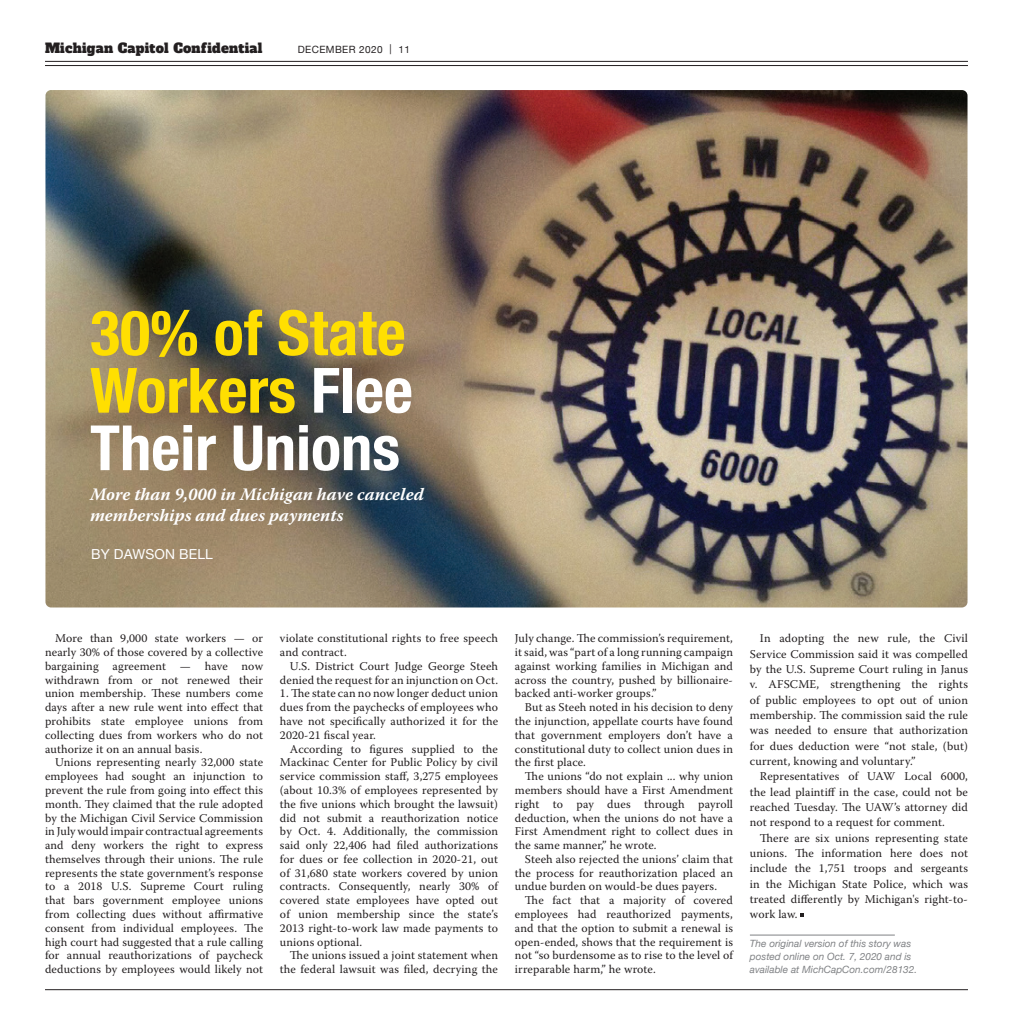
<style>
.page{position:relative;width:1013px;height:1035px;background:#fff}
.page>*{position:absolute;margin:0;border:0;box-sizing:border-box;transform-origin:0 0}
._2009HeadlineSUBZuri{font:700 condensed 62.5px/57.5px "Helvetica Neue";color:#ffdf01;text-align:justify}
.Subtitle{font:italic 700 17.5px/21.2px "Warnock Pro";color:#fff}
.Author{font:13.75px "Helvetica Neue";letter-spacing:.01em;color:#fff}
.t1{font:13.12px "Alfa Slab One";letter-spacing:.02em;color:#231f20}
.MainBody{font:11.88px/13.8px "Warnock Pro";letter-spacing:.01em;color:#231f20;text-align:justify}
.Body-End{font:italic 10px/12.9px "Helvetica Neue";color:#808285}
.t2{font:10px "Helvetica Neue";letter-spacing:.04em;color:#231f20}
.s1{color:#fff}
</style>
<div class="page">
<hr style="left:45px;top:61px;width:923px;height:1px;background:#231f20">
<hr style="left:45px;top:65px;width:923px;height:1px;background:#231f20">
<hr style="left:45px;top:989px;width:923px;height:1px;background:#231f20">
<img style="left:45px;top:90px;width:922px;height:518px">
<hr style="left:750px;top:935px;width:144px;height:1px;background:#808285">
<svg style="left:800px;top:913px;width:4px;height:4px"></svg>
<p class="t1" style="left:45px;top:37px;width:219px">Michigan Capitol Confidential</p>
<p class="t2" style="left:298px;top:42px;width:114px">DECEMBER 2020 | 11</p>
<p class="_2009HeadlineSUBZuri" style="left:90px;top:300px;width:324px">30% of State Workers <span class="s1">Flee Their Unions</span></p>
<p class="Subtitle" style="left:90px;top:483px;width:335px">More than 9,000 in Michigan have canceled memberships and dues payments</p>
<p class="Author" style="left:91px;top:545px;width:123px">BY DAWSON BELL</p>
<p class="MainBody" style="left:45px;top:631px;width:220px;text-indent:10px">More than 9,000 state workers — or nearly 30% of those covered by a collective bargaining agreement — have now withdrawn from or not renewed their union membership. These numbers come days after a new rule went into effect that prohibits state employee unions from collecting dues from workers who do not authorize it on an annual basis.</p>
<p class="MainBody" style="left:45px;top:755px;width:220px;text-indent:10px">Unions representing nearly 32,000 state employees had sought an injunction to prevent the rule from going into effect this month. They claimed that the rule adopted by the Michigan Civil Service Commission in July would impair contractual agreements and deny workers the right to express themselves through their unions. The rule represents the state government’s response to a 2018 U.S. Supreme Court ruling that bars government employee unions from collecting dues without affirmative consent from individual employees. The high court had suggested that a rule calling for annual reauthorizations of paycheck deductions by employees would likely not</p>
<p class="MainBody" style="left:280px;top:631px;width:219px">violate constitutional rights to free speech and contract.</p>
<p class="MainBody" style="left:280px;top:659px;width:219px;text-align:right">U.S. District Court Judge George Steeh denied the request for an injunction on Oct.</p>
<p class="MainBody" style="left:280px;top:687px;width:220px">1. The state can no now longer deduct union dues from the paychecks of employees who have not specifically authorized it for the 2020-21 fiscal year.</p>
<p class="MainBody" style="left:280px;top:742px;width:220px;text-indent:10px">According to figures supplied to the Mackinac Center for Public Policy by civil service commission staff, 3,275 employees (about 10.3% of employees represented by the five unions which brought the lawsuit) did not submit a reauthorization notice by Oct. 4. Additionally, the commission said only 22,406 had filed authorizations for dues or fee collection in 2020-21, out of 31,680 state workers covered by union contracts. Consequently, nearly 30% of covered state employees have opted out of union membership since the state’s 2013 right-to-work law made payments to unions optional.</p>
<p class="MainBody" style="left:280px;top:948px;width:219px;text-align:right">The unions issued a joint statement when the federal lawsuit was filed, decrying the</p>
<p class="MainBody" style="left:515px;top:631px;width:219px">July change. The commission’s requirement, it said, was “part of a long running campaign against working families in Michigan and across the country, pushed by billionaire&shy;backed anti-worker groups.”</p>
<p class="MainBody" style="left:515px;top:700px;width:219px;text-indent:10px">But as Steeh noted in his decision to deny the injunction, appellate courts have found that government employers don’t have a constitutional duty to collect union dues in the first place.</p>
<p class="MainBody" style="left:515px;top:769px;width:220px;text-indent:10px">The unions “do not explain ... why union members should have a First Amendment right to pay dues through payroll deduction, when the unions do not have a First Amendment right to collect dues in the same manner,” he wrote.</p>
<p class="MainBody" style="left:515px;top:852px;width:219px;text-indent:10px">Steeh also rejected the unions’ claim that the process for reauthorization placed an undue burden on would-be dues payers.</p>
<p class="MainBody" style="left:515px;top:893px;width:219px;text-indent:10px">The fact that a majority of covered employees had reauthorized payments, and that the option to submit a renewal is open-ended, shows that the requirement is not “so burdensome as to rise to the level of irreparable harm,” he wrote.</p>
<p class="MainBody" style="left:750px;top:631px;width:219px;line-height:15.4px;text-indent:10px">In adopting the new rule, the Civil Service Commission said it was compelled by the U.S. Supreme Court ruling in Janus v. AFSCME, strengthening the rights of public employees to opt out of union membership. The commission said the rule was needed to ensure that authorization for dues deduction were “not stale, (but) current, knowing and voluntary.”</p>
<p class="MainBody" style="left:750px;top:768px;width:220px;line-height:15.4px;text-indent:10px">Representatives of UAW Local 6000, the lead plaintiff in the case, could not be reached Tuesday. The UAW’s attorney did not respond to a request for comment.</p>
<p class="MainBody" style="left:750px;top:830px;width:219px;line-height:15.4px;text-indent:10px">There are six unions representing state unions. The information here does not include the 1,751 troops and sergeants in the Michigan State Police, which was treated differently by Michigan's right-to&shy;work law.</p>
<p class="Body-End" style="left:750px;top:938px;width:169px">The original version of this story was posted online on Oct. 7, 2020 and is available at MichCapCon.com/28132.</p>
</div>
